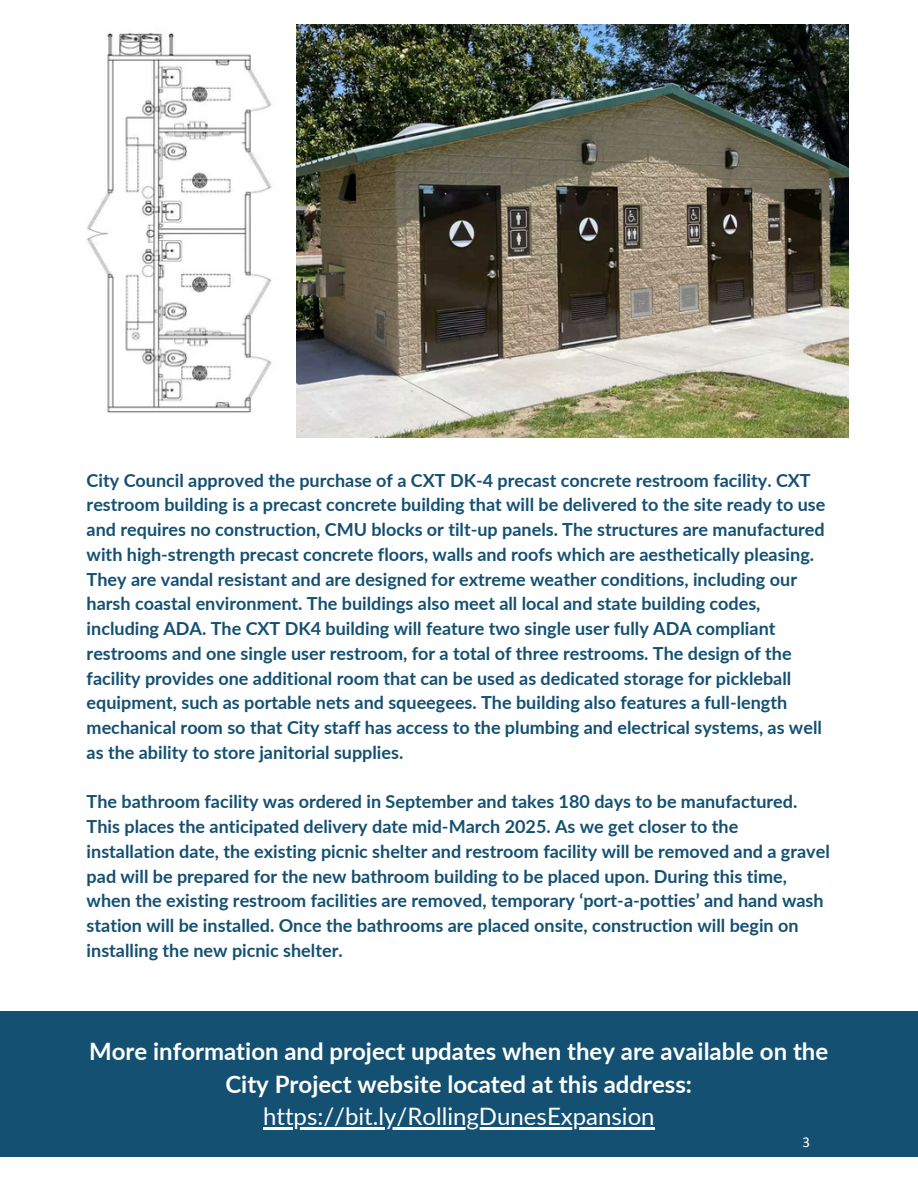
<style>
.page{position:relative;width:918px;height:1188px;background:#fff}
.page>*{position:absolute;margin:0;border:0;box-sizing:border-box;transform-origin:0 0}
.t1{font:700 24px/32.7px "Lato";color:#fff;text-align:center}
.t2{font:24px "Lato";color:#fff}
.t3{font:700 18px/24.8px "Lato";color:#145072}
.t4{font:15px "Calibri";color:#fff}
</style>
<div class="page">
<div style="left:0;top:1011px;width:918px;height:146px;background:#145072"></div>
<img style="left:86px;top:24px;width:762px;height:414px">
<hr style="left:263px;top:1127px;width:392px;height:3px;background:#fff">
<p class="t3" style="left:87px;top:467px;width:740px">City Council approved the purchase of a CXT DK-4 precast concrete restroom facility. CXT restroom building is a precast concrete building that will be delivered to the site ready to use and requires no construction, CMU blocks or tilt-up panels. The structures are manufactured with high-strength precast concrete floors, walls and roofs which are aesthetically pleasing.<br>They are vandal resistant and are designed for extreme weather conditions, including our harsh coastal environment. The buildings also meet all local and state building codes, including ADA. The CXT DK4 building will feature two single user fully ADA compliant restrooms and one single user restroom, for a total of three restrooms. The design of the facility provides one additional room that can be used as dedicated storage for pickleball equipment, such as portable nets and squeegees. The building also features a full-length mechanical room so that City staff has access to the plumbing and electrical systems, as well as the ability to store janitorial supplies.</p>
<p class="t3" style="left:87px;top:789px;width:745px">The bathroom facility was ordered in September and takes 180 days to be manufactured.<br>This places the anticipated delivery date mid-March 2025. As we get closer to the installation date, the existing picnic shelter and restroom facility will be removed and a gravel pad will be prepared for the new bathroom building to be placed upon. During this time, when the existing restroom facilities are removed, temporary ‘port-a-potties’ and hand wash station will be installed. Once the bathrooms are placed onsite, construction will begin on installing the new picnic shelter.</p>
<h1 class="t1" style="left:89px;top:1034px;width:741px">More information and project updates when they are available on the<br>City Project website located at this address:</h1>
<h1 class="t2" style="left:263px;top:1101px;width:393px">https://bit.ly/RollingDunesExpansion</h1>
<p class="t4" style="left:802px;top:1131px;width:9px">3</p>
</div>
